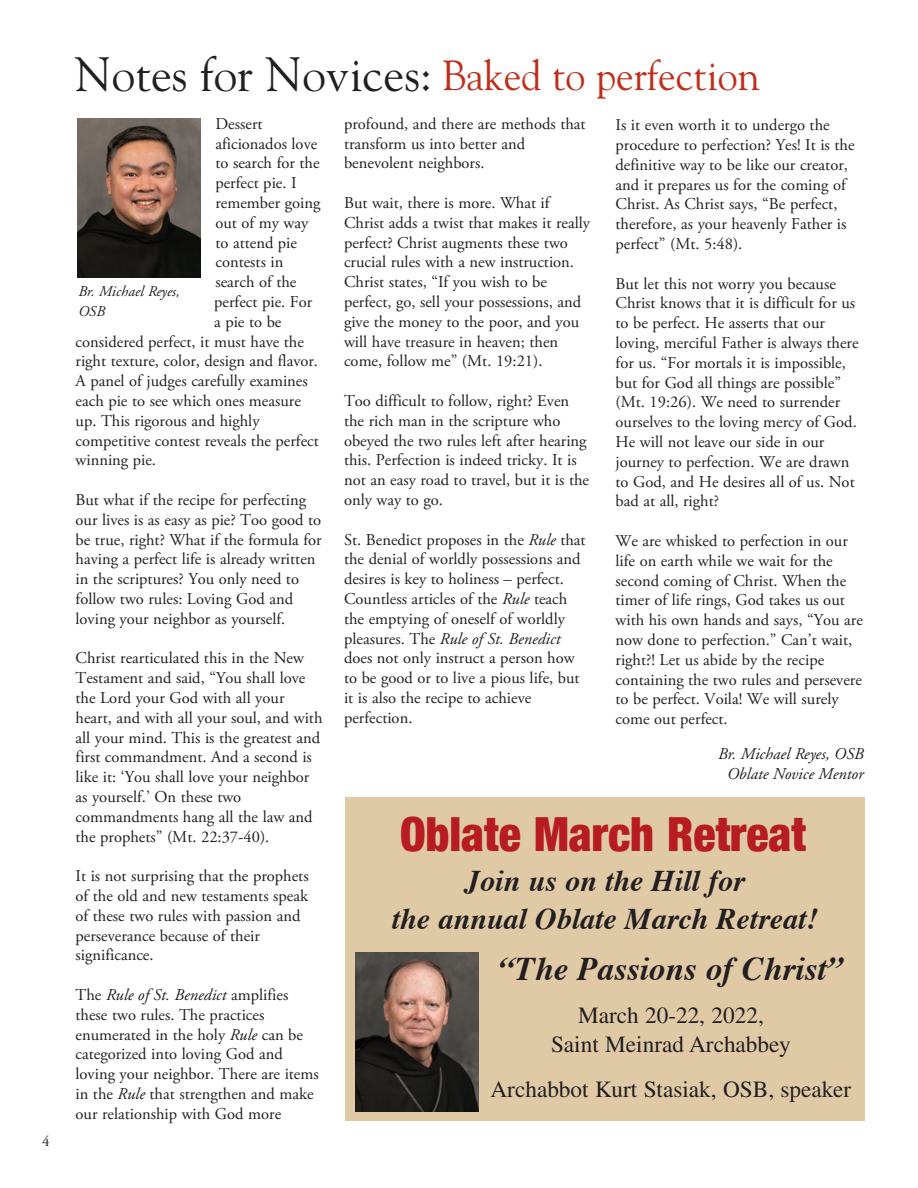
<style>
.page{position:relative;width:918px;height:1188px;background:#fff}
.page>*{position:absolute;margin:0;border:0;box-sizing:border-box;transform-origin:0 0}
.t1{font:48px "Goudy";color:#231f20}
.t2{font:900 condensed 47.1px "Helvetica Neue";color:#b61c20}
.t3{font:42px "Goudy";color:#c02d19;scale:.95 1}
.t4{font:italic 700 33px "Times";color:#231f20}
.t5{font:italic 700 30px/37.5px "Times";color:#231f20;text-align:center}
.t6{font:23.25px/28.5px "Times";color:#231f20;text-align:center}
.t7{font:16.5px/19.8px "Adobe Garamond Pro";color:#231f20}
.t8{font:italic 16.5px/19.8px "Adobe Garamond";color:#231f20;text-align:center}
.t9{font:italic 15px/19.5px "Adobe Garamond";color:#231f20}
.t10{font:15px "Adobe Garamond";color:#231f20}
.s1{font-style:italic}
</style>
<div class="page">
<img style="left:78px;top:118px;width:122px;height:160px">
<div style="left:345px;top:797px;width:520px;height:323px;background:#e0caa6"></div>
<img style="left:356px;top:952px;width:123px;height:160px">
<p class="t10" style="left:42px;top:1136px;width:9px">4</p>
<h1 class="t1" style="left:75px;top:56px;width:358px">Notes for Novices:</h1>
<p class="t7" style="left:215px;top:115px;width:49px">Dessert</p>
<p class="t7" style="left:215px;top:135px;width:103px">aficionados love</p>
<p class="t7" style="left:215px;top:155px;width:106px">to search for the</p>
<p class="t7" style="left:215px;top:175px;width:83px">perfect pie. I</p>
<p class="t7" style="left:215px;top:194px;width:106px">remember going</p>
<p class="t7" style="left:215px;top:214px;width:94px">out of my way</p>
<p class="t7" style="left:215px;top:234px;width:83px">to attend pie</p>
<p class="t7" style="left:215px;top:254px;width:70px">contests in</p>
<p class="t7" style="left:215px;top:274px;width:83px">search of the</p>
<p class="t7" style="left:214px;top:293px;width:100px">perfect pie. For</p>
<p class="t7" style="left:214px;top:313px;width:69px">a pie to be</p>
<p class="t7" style="left:76px;top:333px;width:230px">considered perfect, it must have the</p>
<p class="t7" style="left:76px;top:353px;width:244px">right texture, color, design and flavor.</p>
<p class="t7" style="left:76px;top:373px;width:234px">A panel of judges carefully examines</p>
<p class="t7" style="left:76px;top:392px;width:227px">each pie to see which ones measure</p>
<p class="t7" style="left:76px;top:412px;width:186px">up. This rigorous and highly</p>
<p class="t7" style="left:76px;top:432px;width:245px">competitive contest reveals the perfect</p>
<p class="t7" style="left:76px;top:452px;width:82px">winning pie.</p>
<p class="t7" style="left:76px;top:491px;width:248px">But what if the recipe for perfecting our lives is as easy as pie? Too good to be true, right? What if the formula for having a perfect life is already written in the scriptures? You only need to follow two rules: Loving God and loving your neighbor as yourself.</p>
<p class="t7" style="left:76px;top:650px;width:248px">Christ rearticulated this in the New Testament and said, “You shall love the Lord your God with all your heart, and with all your soul, and with all your mind. This is the greatest and first commandment. And a second is like it: ‘You shall love your neighbor as yourself.’ On these two commandments hang all the law and the prophets” (Mt. 22:37-40).</p>
<p class="t7" style="left:76px;top:868px;width:235px">It is not surprising that the prophets of the old and new testaments speak of these two rules with passion and perseverance because of their significance.</p>
<p class="t7" style="left:76px;top:986px;width:245px">The <span class="s1">Rule of St. Benedict</span> amplifies these two rules. The practices enumerated in the holy <span class="s1">Rule</span> can be categorized into loving God and loving your neighbor. There are items in the <span class="s1">Rule</span> that strengthen and make our relationship with God more</p>
<h3 class="t3" style="left:442px;top:59px;width:336px">Baked to perfection</h3>
<p class="t7" style="left:344px;top:115px;width:243px">profound, and there are methods that transform us into better and benevolent neighbors.</p>
<p class="t7" style="left:344px;top:194px;width:248px">But wait, there is more. What if Christ adds a twist that makes it really perfect? Christ augments these two crucial rules with a new instruction.<br>Christ states, “If you wish to be perfect, go, sell your possessions, and give the money to the poor, and you will have treasure in heaven; then come, follow me” (Mt. 19:21).</p>
<p class="t7" style="left:344px;top:392px;width:247px">Too difficult to follow, right? Even the rich man in the scripture who obeyed the two rules left after hearing this. Perfection is indeed tricky. It is not an easy road to travel, but it is the only way to go.</p>
<p class="t7" style="left:344px;top:531px;width:243px">St. Benedict proposes in the <span class="s1">Rule</span> that the denial of worldly possessions and desires is key to holiness – perfect.<br>Countless articles of the <span class="s1">Rule</span> teach the emptying of oneself of worldly pleasures. The <span class="s1">Rule of St. Benedict </span>does not only instruct a person how to be good or to live a pious life, but it is also the recipe to achieve perfection.</p>
<p class="t7" style="left:616px;top:117px;width:241px">Is it even worth it to undergo the procedure to perfection? Yes! It is the definitive way to be like our creator, and it prepares us for the coming of Christ. As Christ says, “Be perfect, therefore, as your heavenly Father is perfect” (Mt. 5:48).</p>
<p class="t7" style="left:616px;top:275px;width:245px">But let this not worry you because Christ knows that it is difficult for us to be perfect. He asserts that our loving, merciful Father is always there for us. “For mortals it is impossible, but for God all things are possible” (Mt. 19:26). We need to surrender ourselves to the loving mercy of God.<br>He will not leave our side in our journey to perfection. We are drawn to God, and He desires all of us. Not bad at all, right?</p>
<p class="t7" style="left:616px;top:532px;width:249px">We are whisked to perfection in our life on earth while we wait for the second coming of Christ. When the timer of life rings, God takes us out with his own hands and says, “You are now done to perfection.” Can’t wait, right?! Let us abide by the recipe containing the two rules and persevere to be perfect. Voila! We will surely come out perfect.</p>
<p class="t8" style="left:717px;top:746px;width:147px">Br. Michael Reyes, OSB<br>Oblate Novice Mentor</p>
<p class="t9" style="left:78px;top:283px;width:103px">Br. Michael Reyes,<br>OSB</p>
<h2 class="t2" style="left:400px;top:805px;width:407px">Oblate March Retreat</h2>
<h3 class="t5" style="left:392px;top:865px;width:428px">Join us on the Hill for<br>the annual Oblate March Retreat!</h3>
<h3 class="t4" style="left:499px;top:955px;width:346px">“The Passions of Christ”</h3>
<h3 class="t6" style="left:551px;top:1003px;width:241px">March 20-22, 2022,<br>Saint Meinrad Archabbey</h3>
<h3 class="t6" style="left:491px;top:1077px;width:362px">Archabbot Kurt Stasiak, OSB, speaker</h3>
</div>
